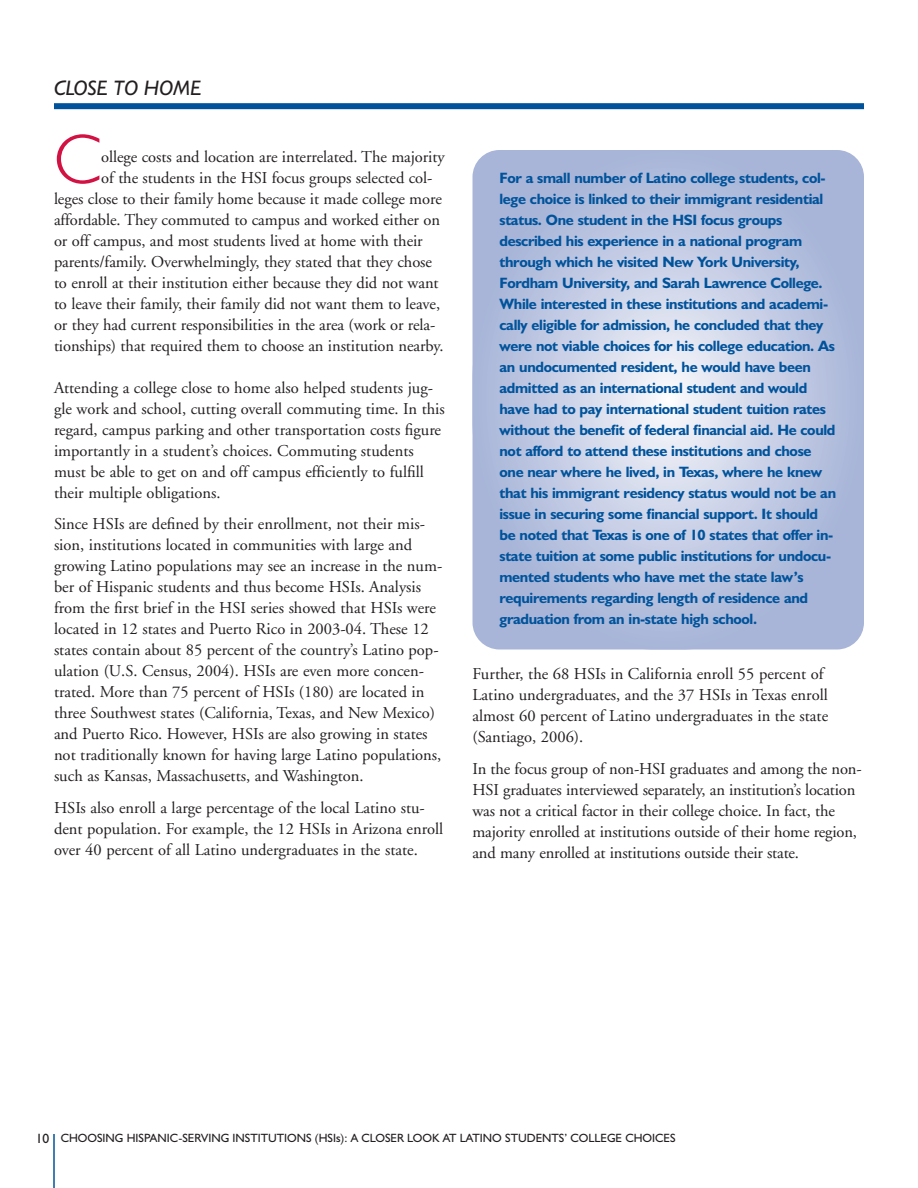
<style>
.page{position:relative;width:918px;height:1188px;background:#fff}
.page>*{position:absolute;margin:0;border:0;box-sizing:border-box;transform-origin:0 0}
.t1{font:300 70.05px "Humanist 521 BT";color:#d21242}
.t2{font:italic 21px "Humanist 521 BT";color:#231f20}
.t3{font:16.5px/21px "Adobe Garamond";color:#231f20}
.t4{font:700 15px/21px "Humanist 521 BT";letter-spacing:-.02em;color:#00539b}
.t5{font:12px "Humanist 521 BT";color:#231f20}
.s1{font-size:13.5px}
</style>
<div class="page">
<hr style="left:53px;top:1134px;width:2px;height:54px;background:#00539b">
<div style="left:54px;top:103px;width:810px;height:6px;background:#00539b"></div>
<div style="left:474px;top:152px;width:389px;height:496px;background:#a8b5d8"></div>
<div style="left:476px;top:155px;width:384px;height:490px;background:#a8b5d8"></div>
<div style="left:479px;top:158px;width:379px;height:483px;background:#a8b5d8"></div>
<div style="left:481px;top:161px;width:374px;height:477px;background:#a8b5d8"></div>
<div style="left:484px;top:165px;width:369px;height:470px;background:#a8b5d8"></div>
<div style="left:486px;top:168px;width:364px;height:464px;background:#a8b5d8"></div>
<div style="left:489px;top:171px;width:359px;height:457px;background:#a8b5d8"></div>
<div style="left:491px;top:174px;width:354px;height:451px;background:#a8b5d8"></div>
<div style="left:494px;top:178px;width:349px;height:444px;background:#a8b6d8"></div>
<div style="left:496px;top:181px;width:344px;height:438px;background:#a9b6d9"></div>
<div style="left:499px;top:184px;width:339px;height:432px;background:#aab7d9"></div>
<div style="left:501px;top:187px;width:334px;height:425px;background:#abb8d9"></div>
<div style="left:504px;top:190px;width:329px;height:419px;background:#acb8da"></div>
<div style="left:506px;top:194px;width:324px;height:412px;background:#aebbdb"></div>
<div style="left:509px;top:197px;width:319px;height:406px;background:#b6c1df;border-radius:50%"></div>
<div style="left:519px;top:210px;width:298px;height:380px;background:#bac4e0;border-radius:50%"></div>
<div style="left:529px;top:223px;width:278px;height:354px;background:#bec8e2;border-radius:50%"></div>
<div style="left:539px;top:236px;width:258px;height:328px;background:#c2cae4;border-radius:50%"></div>
<div style="left:549px;top:248px;width:238px;height:303px;background:#c7cee6;border-radius:50%"></div>
<div style="left:560px;top:261px;width:217px;height:277px;background:#cbd2e8;border-radius:50%"></div>
<div style="left:572px;top:277px;width:192px;height:245px;background:#d0d6ea;border-radius:50%"></div>
<div style="left:582px;top:290px;width:172px;height:219px;background:#d4daec;border-radius:50%"></div>
<div style="left:592px;top:303px;width:152px;height:193px;background:#d9deee;border-radius:50%"></div>
<div style="left:603px;top:316px;width:131px;height:168px;background:#dde1f0;border-radius:50%"></div>
<div style="left:613px;top:329px;width:111px;height:142px;background:#e1e5f1;border-radius:50%"></div>
<div style="left:618px;top:335px;width:101px;height:129px;background:#e5e7f3;border-radius:50%"></div>
<div style="left:628px;top:348px;width:81px;height:103px;background:#e9ebf5;border-radius:50%"></div>
<div style="left:635px;top:358px;width:66px;height:84px;background:#edeff7;border-radius:50%"></div>
<div style="left:643px;top:368px;width:50px;height:64px;background:#f1f2f8;border-radius:50%"></div>
<div style="left:653px;top:380px;width:30px;height:39px;background:#f5f6fa;border-radius:50%"></div>
<div style="left:658px;top:387px;width:20px;height:26px;background:#fafafd;border-radius:50%"></div>
<p class="t2" style="left:54px;top:80px;width:149px">CLOSE TO HOME</p>
<h1 class="t1" style="left:54px;top:132px;width:49px">C</h1>
<p class="t3" style="left:101px;top:148px;width:345px">ollege costs and location are interrelated. The majority</p>
<p class="t3" style="left:101px;top:169px;width:333px">of the students in the HSI focus groups selected col-</p>
<p class="t3" style="left:54px;top:190px;width:389px">leges close to their family home because it made college more</p>
<p class="t3" style="left:54px;top:211px;width:388px">affordable. They commuted to campus and worked either on</p>
<p class="t3" style="left:54px;top:232px;width:370px">or off campus, and most students lived at home with their</p>
<p class="t3" style="left:54px;top:253px;width:380px">parents/family. Overwhelmingly, they stated that they chose</p>
<p class="t3" style="left:54px;top:274px;width:386px">to enroll at their institution either because they did not want</p>
<p class="t3" style="left:54px;top:295px;width:388px">to leave their family, their family did not want them to leave,</p>
<p class="t3" style="left:54px;top:316px;width:383px">or they had current responsibilities in the area (work or rela-</p>
<p class="t3" style="left:54px;top:337px;width:391px">tionships) that required them to choose an institution nearby.</p>
<p class="t3" style="left:54px;top:379px;width:392px">Attending a college close to home also helped students jug&shy;gle work and school, cutting overall commuting time. In this regard, campus parking and other transportation costs figure importantly in a student’s choices. Commuting students must be able to get on and off campus efficiently to fulfill their multiple obligations.</p>
<p class="t3" style="left:54px;top:515px;width:390px">Since HSIs are defined by their enrollment, not their mis&shy;sion, institutions located in communities with large and growing Latino populations may see an increase in the num&shy;ber of Hispanic students and thus become HSIs. Analysis from the first brief in the HSI series showed that HSIs were located in 12 states and Puerto Rico in 2003-04. These 12 states contain about 85 percent of the country’s Latino pop&shy;ulation (U.S. Census, 2004). HSIs are even more concen&shy;trated. More than 75 percent of HSIs (180) are located in three Southwest states (California, Texas, and New Mexico) and Puerto Rico. However, HSIs are also growing in states not traditionally known for having large Latino populations, such as Kansas, Massachusetts, and Washington.</p>
<p class="t3" style="left:54px;top:799px;width:391px">HSIs also enroll a large percentage of the local Latino stu&shy;dent population. For example, the 12 HSIs in Arizona enroll over 40 percent of all Latino undergraduates in the state.</p>
<p class="t4" style="left:500px;top:168px;width:338px">For a small number of Latino college students, col&shy;lege choice is linked to their immigrant residential status. One student in the HSI focus groups described his experience in a national program through which he visited New York University, Fordham University, and Sarah Lawrence College.<br>While interested in these institutions and academi&shy;cally eligible for admission, he concluded that they were not viable choices for his college education. As an undocumented resident, he would have been admitted as an international student and would have had to pay international student tuition rates without the benefit of federal financial aid. He could not afford to attend these institutions and chose one near where he lived, in Texas, where he knew that his immigrant residency status would not be an issue in securing some financial support. It should be noted that Texas is one of 10 states that offer in&shy;state tuition at some public institutions for undocu&shy;mented students who have met the state law’s requirements regarding length of residence and graduation from an in-state high school.</p>
<p class="t3" style="left:472px;top:665px;width:357px">Further, the 68 HSIs in California enroll 55 percent of Latino undergraduates, and the 37 HSIs in Texas enroll almost 60 percent of Latino undergraduates in the state (Santiago, 2006).</p>
<p class="t3" style="left:472px;top:760px;width:391px">In the focus group of non-HSI graduates and among the non-HSI graduates interviewed separately, an institution’s location was not a critical factor in their college choice. In fact, the majority enrolled at institutions outside of their home region, and many enrolled at institutions outside their state.</p>
<p class="t5" style="left:36px;top:1133px;width:641px"><span class="s1">10</span> CHOOSING HISPANIC-SERVING INSTITUTIONS (HSIs): A CLOSER LOOK AT LATINO STUDENTS’ COLLEGE CHOICES</p>
</div>
